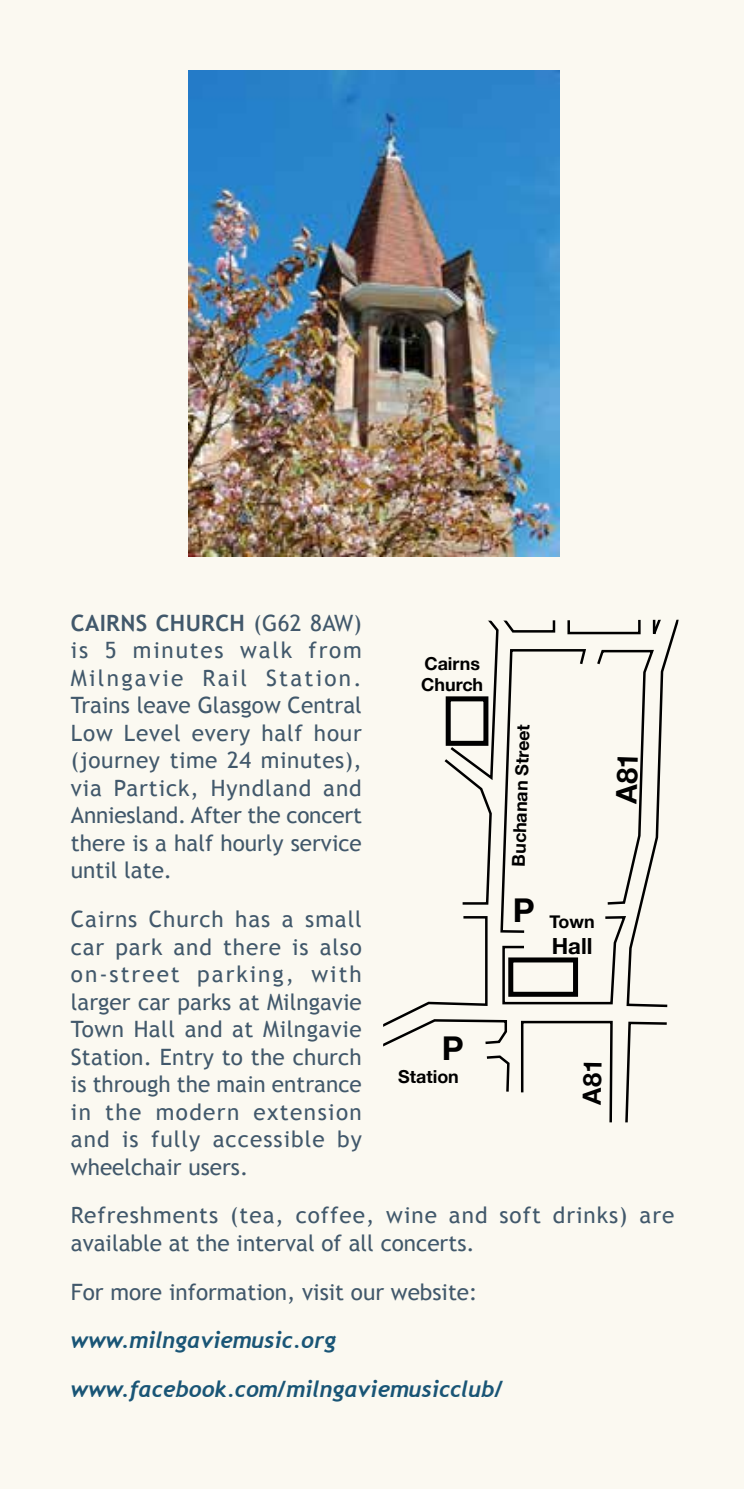
<style>
.page{position:relative;width:745px;height:1489px;background:#fff}
.page>*{position:absolute;margin:0;border:0;box-sizing:border-box;transform-origin:0 0}
.t1{font:700 32.75px "Helvetica Neue";color:#000}
.t2{font:22.5px/27.5px "Trebuchet MS";color:#41586b;text-align:justify}
.t3{font:22.5px/27.5px "Trebuchet MS";letter-spacing:.045em;color:#41586b}
.t4{font:italic 700 22.5px/48.8px "Trebuchet";color:#195576}
.t5{font:700 22.25px "Helvetica Neue";color:#000}
.t6{font:700 18px/20.8px "Helvetica Neue";color:#000}
.s1{font-weight:700}
</style>
<div class="page">
<div style="left:0;top:1px;width:742px;height:1487px;background:#fbf9f1"></div>
<img style="left:188px;top:71px;width:371px;height:485px">
<svg style="left:383px;top:619px;width:295px;height:503px"></svg>
<p class="t2" style="left:71px;top:608px;width:292px"><span class="s1">CAIRNS CHURCH</span> (G62 8AW) is 5 minutes walk from Milngavie Rail Station.<br>Trains leave Glasgow Central Low Level every half hour (journey time 24 minutes), via Partick, Hyndland and Anniesland. After the concert there is a half hourly service until late.</p>
<p class="t2" style="left:71px;top:905px;width:292px">Cairns Church has a small car park and there is also on-street parking, with larger car parks at Milngavie Town Hall and at Milngavie Station. Entry to the church is through the main entrance in the modern extension and is fully accessible by wheelchair users.</p>
<p class="t3" style="left:71px;top:1201px;width:604px">Refreshments (tea, coffee, wine and soft drinks) are available at the interval of all concerts.</p>
<p class="t2" style="left:71px;top:1277px;width:408px">For more information, visit our website:</p>
<p class="t4" style="left:71px;top:1315px;width:433px">www.milngaviemusic.org www.facebook.com/milngaviemusicclub/</p>
<p class="t6" style="left:421px;top:652px;width:63px">Cairns<br>Church</p>
<p class="t6" style="left:507px;top:866px;width:144px;rotate:-88deg">Buchanan Street</p>
<h1 class="t1" style="left:512px;top:889px;width:23px">P</h1>
<p class="t6" style="left:549px;top:910px;width:47px">Town</p>
<p class="t5" style="left:551px;top:931px;width:42px">Hall</p>
<h1 class="t1" style="left:441px;top:1028px;width:23px">P</h1>
<p class="t6" style="left:398px;top:1065px;width:62px">Station</p>
</div>
